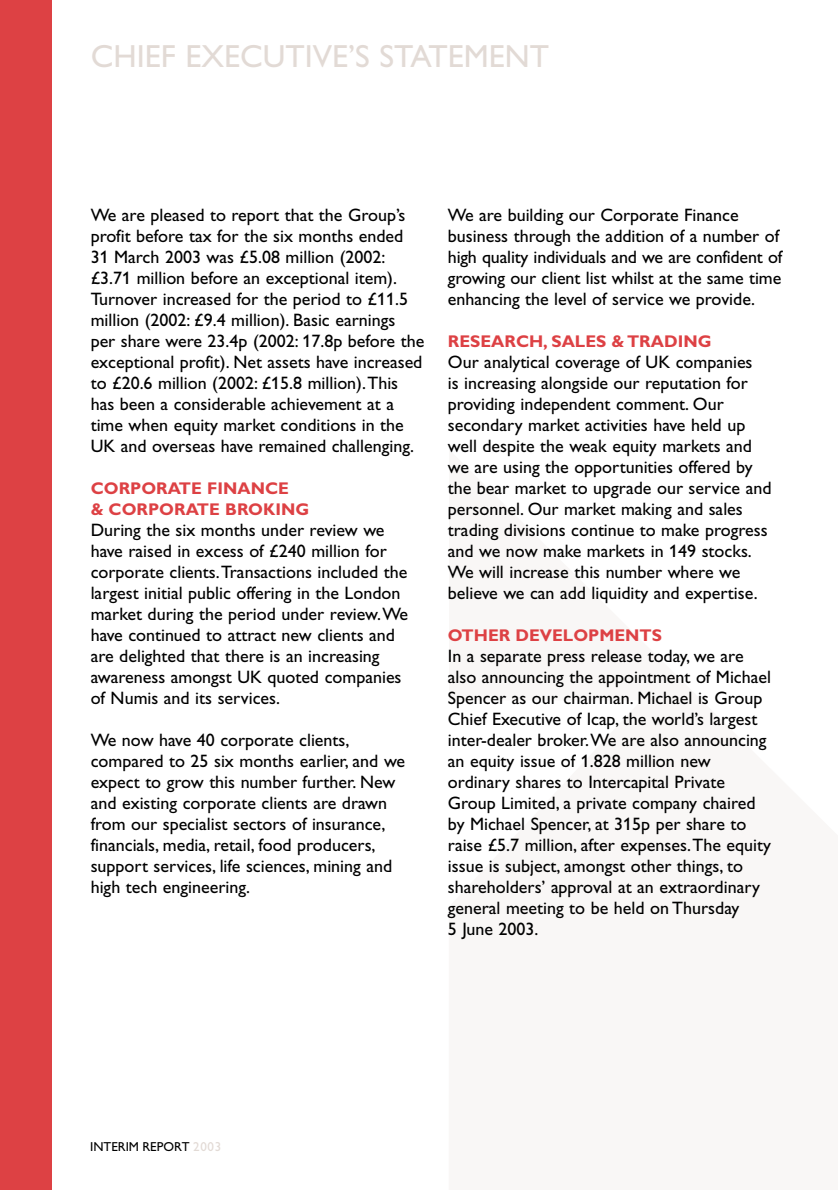
<style>
.page{position:relative;width:838px;height:1190px;background:#fff}
.page>*{position:absolute;margin:0;border:0;box-sizing:border-box;transform-origin:0 0}
.t1{font:32px "Gill Alt One";color:#e2dad5}
.t2{font:18px/21px "Gill Alt One";color:#000}
.t3{font:700 17px/21px "Gill Alt One";color:#dd4144}
.t4{font:13px "M Gill Sans";color:#000}
.s1{color:#e2dad5}
</style>
<div class="page">
<div style="left:0;top:0;width:51px;height:1190px;background:#dd4144"></div>
<h1 class="t1" style="left:91px;top:44px;width:460px">CHIEF EXECUTIVE’S STATEMENT</h1>
<p class="t2" style="left:91px;top:206px;width:335px">We are pleased to report that the Group’s profit before tax for the six months ended 31 March 2003 was £5.08 million (2002: £3.71 million before an exceptional item).<br>Turnover increased for the period to £11.5 million (2002: £9.4 million). Basic earnings per share were 23.4p (2002: 17.8p before the exceptional profit). Net assets have increased to £20.6 million (2002: £15.8 million).This has been a considerable achievement at a time when equity market conditions in the UK and overseas have remained challenging.</p>
<p class="t3" style="left:91px;top:479px;width:220px">CORPORATE FINANCE<br>&amp; CORPORATE BROKING</p>
<p class="t2" style="left:91px;top:521px;width:319px">During the six months under review we have raised in excess of £240 million for corporate clients.Transactions included the largest initial public offering in the London market during the period under review.We have continued to attract new clients and are delighted that there is an increasing awareness amongst UK quoted companies of Numis and its services.</p>
<p class="t2" style="left:91px;top:731px;width:316px">We now have 40 corporate clients, compared to 25 six months earlier, and we expect to grow this number further. New and existing corporate clients are drawn from our specialist sectors of insurance, financials, media, retail, food producers, support services, life sciences, mining and high tech engineering.</p>
<p class="t2" style="left:448px;top:206px;width:336px">We are building our Corporate Finance business through the addition of a number of high quality individuals and we are confident of growing our client list whilst at the same time enhancing the level of service we provide.</p>
<p class="t3" style="left:448px;top:332px;width:265px">RESEARCH, SALES &amp; TRADING</p>
<p class="t2" style="left:448px;top:353px;width:325px">Our analytical coverage of UK companies<br>is increasing alongside our reputation for providing independent comment. Our secondary market activities have held up well despite the weak equity markets and we are using the opportunities offered by the bear market to upgrade our service and personnel. Our market making and sales trading divisions continue to make progress and we now make markets in 149 stocks.<br>We will increase this number where we believe we can add liquidity and expertise.</p>
<p class="t3" style="left:448px;top:626px;width:216px">OTHER DEVELOPMENTS</p>
<p class="t2" style="left:448px;top:647px;width:325px">In a separate press release today, we are also announcing the appointment of Michael Spencer as our chairman. Michael is Group Chief Executive of Icap, the world’s largest inter-dealer broker.We are also announcing an equity issue of 1.828 million new ordinary shares to Intercapital Private Group Limited, a private company chaired by Michael Spencer, at 315p per share to raise £5.7 million, after expenses.The equity issue is subject, amongst other things, to shareholders’ approval at an extraordinary general meeting to be held on Thursday<br>5 June 2003.</p>
<p class="t4" style="left:90px;top:1141px;width:133px">INTERIM REPORT <span class="s1">2003</span></p>
</div>
